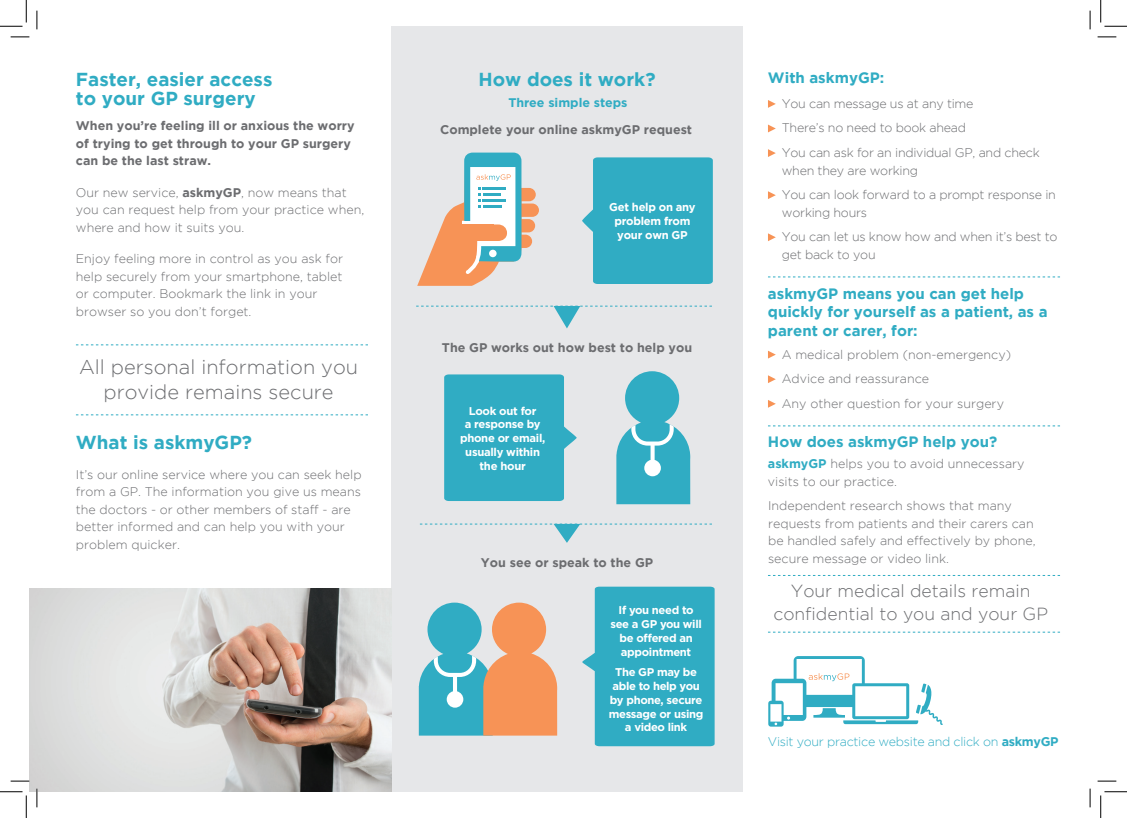
<style>
.page{position:relative;width:1127px;height:818px;background:#fff}
.page>*{position:absolute;margin:0;border:0;box-sizing:border-box;transform-origin:0 0}
.t1{font:300 20px/25px "Gotham";color:#6c6d70;text-align:center}
.t2{font:700 18.75px/18.8px "Gotham";color:#30acc3}
.t3{font:300 17.5px/22.5px "Gotham";color:#6c6d70;text-align:center}
.t4{font:700 15px/18.8px "Gotham";color:#30acc3}
.t5{font:300 12.5px/17.5px "Gotham";color:#6c6d70}
.t6{font:300 12.5px/24.6px "Gotham";letter-spacing:-.02em;color:#6c6d70}
.t7{font:700 12.5px/17.5px "Gotham";color:#6c6d70}
.t8{font:300 12.5px "Gotham";letter-spacing:-.025em;color:#30acc3}
.t9{font:700 12.5px "Gotham";color:#30acc3}
.t10{font:700 11.25px/13.8px "Gotham";letter-spacing:-.03em;color:#fff;text-align:center}
.t11{font:700 11.25px/13.8px "Gotham";letter-spacing:-.025em;color:#fff;text-align:center}
.s1{font-weight:700}
.s2{font-weight:700;color:#30acc3}
</style>
<div class="page">
<div style="left:391px;top:26px;width:351px;height:766px;background:#e6e7e9"></div>
<img style="left:30px;top:588px;width:361px;height:204px">
<svg style="left:418px;top:603px;width:139px;height:132px"></svg>
<svg style="left:417px;top:153px;width:122px;height:133px"></svg>
<svg style="left:582px;top:157px;width:130px;height:127px;background:#3fb1c6"></svg>
<svg style="left:616px;top:371px;width:74px;height:133px"></svg>
<svg style="left:444px;top:374px;width:132px;height:127px;background:#40b1c6"></svg>
<svg style="left:582px;top:587px;width:132px;height:159px;background:#40b1c6"></svg>
<svg style="left:416px;top:306px;width:295px;height:22px"></svg>
<svg style="left:420px;top:524px;width:291px;height:19px"></svg>
<svg style="left:768px;top:100px;width:7px;height:8px"></svg>
<svg style="left:768px;top:125px;width:7px;height:7px"></svg>
<svg style="left:768px;top:149px;width:7px;height:8px"></svg>
<svg style="left:768px;top:191px;width:7px;height:8px"></svg>
<svg style="left:768px;top:233px;width:7px;height:8px"></svg>
<svg style="left:768px;top:277px;width:291px;height:1px"></svg>
<svg style="left:768px;top:351px;width:7px;height:8px"></svg>
<svg style="left:768px;top:375px;width:7px;height:8px"></svg>
<svg style="left:768px;top:400px;width:7px;height:8px"></svg>
<svg style="left:768px;top:426px;width:291px;height:1px"></svg>
<svg style="left:76px;top:415px;width:292px;height:1px"></svg>
<svg style="left:76px;top:345px;width:292px;height:1px"></svg>
<svg style="left:768px;top:632px;width:291px;height:1px"></svg>
<svg style="left:768px;top:575px;width:291px;height:1px"></svg>
<svg style="left:768px;top:656px;width:174px;height:71px"></svg>
<svg style="left:11px;top:36px;width:18px;height:2px"></svg>
<svg style="left:1097px;top:36px;width:18px;height:2px"></svg>
<svg style="left:11px;top:780px;width:18px;height:2px"></svg>
<svg style="left:1097px;top:780px;width:18px;height:2px"></svg>
<svg style="left:36px;top:11px;width:2px;height:18px"></svg>
<svg style="left:36px;top:788px;width:2px;height:19px"></svg>
<svg style="left:1089px;top:11px;width:1px;height:18px"></svg>
<svg style="left:1089px;top:788px;width:1px;height:19px"></svg>
<svg style="left:0;top:0;width:27px;height:27px"></svg>
<svg style="left:0;top:791px;width:27px;height:27px"></svg>
<svg style="left:1100px;top:0;width:26px;height:27px"></svg>
<svg style="left:1100px;top:791px;width:26px;height:27px"></svg>
<h2 class="t2" style="left:76px;top:70px;width:198px">Faster, easier access to your GP surgery</h2>
<h2 class="t2" style="left:478px;top:70px;width:178px">How does it work?</h2>
<p class="t7" style="left:76px;top:116px;width:280px">When you’re feeling ill or anxious the worry of trying to get through to your GP surgery can be the last straw.</p>
<p class="t5" style="left:76px;top:183px;width:290px">Our new service, <span class="s1">askmyGP</span>, now means that you can request help from your practice when, where and how it suits you.</p>
<p class="t5" style="left:76px;top:250px;width:268px">Enjoy feeling more in control as you ask for help securely from your smartphone, tablet or computer. Bookmark the link in your browser so you don’t forget.</p>
<p class="t9" style="left:508px;top:94px;width:121px">Three simple steps</p>
<p class="t7" style="left:440px;top:121px;width:253px">Complete your online askmyGP request</p>
<p class="t11" style="left:609px;top:200px;width:88px">Get help on any problem from your own GP</p>
<h1 class="t1" style="left:79px;top:354px;width:280px">All personal information you provide remains secure</h1>
<h2 class="t2" style="left:76px;top:432px;width:178px">What is askmyGP?</h2>
<p class="t5" style="left:76px;top:465px;width:287px">It’s our online service where you can seek help from a GP. The information you give us means the doctors - or other members of staff - are better informed and can help you with your problem quicker.</p>
<p class="t7" style="left:442px;top:339px;width:252px">The GP works out how best to help you</p>
<p class="t10" style="left:460px;top:404px;width:87px">Look out for<br>a response by phone or email, usually within the hour</p>
<p class="t7" style="left:481px;top:554px;width:174px">You see or speak to the GP</p>
<p class="t10" style="left:610px;top:603px;width:93px">If you need to see a GP you will be offered an appointment</p>
<p class="t10" style="left:608px;top:665px;width:96px">The GP may be able to help you by phone, secure message or using a video link</p>
<p class="t4" style="left:767px;top:68px;width:118px">With askmyGP:</p>
<p class="t6" style="left:781px;top:91px;width:259px">You can message us at any time<br>There’s no need to book ahead<br>You can ask for an individual GP, and check</p>
<p class="t6" style="left:781px;top:158px;width:275px">when they are working<br>You can look forward to a prompt response in</p>
<p class="t6" style="left:781px;top:200px;width:277px">working hours<br>You can let us know how and when it’s best to</p>
<p class="t6" style="left:781px;top:242px;width:95px">get back to you</p>
<p class="t4" style="left:767px;top:283px;width:281px">askmyGP means you can get help quickly for yourself as a patient, as a parent or carer, for:</p>
<p class="t5" style="left:781px;top:342px;width:231px;line-height:24.6px">A medical problem (non-emergency)<br>Advice and reassurance<br>Any other question for your surgery</p>
<p class="t4" style="left:767px;top:432px;width:231px">How does askmyGP help you?</p>
<p class="t5" style="left:767px;top:455px;width:258px"><span class="s2">askmyGP</span> helps you to avoid unnecessary visits to our practice.</p>
<p class="t5" style="left:768px;top:497px;width:269px">Independent research shows that many requests from patients and their carers can be handled safely and effectively by phone, secure message or video link.</p>
<h3 class="t3" style="left:773px;top:580px;width:276px">Your medical details remain confidential to you and your GP</h3>
<p class="t8" style="left:767px;top:735px;width:292px">Visit your practice website and click on <span class="s1">askmyGP</span></p>
</div>
